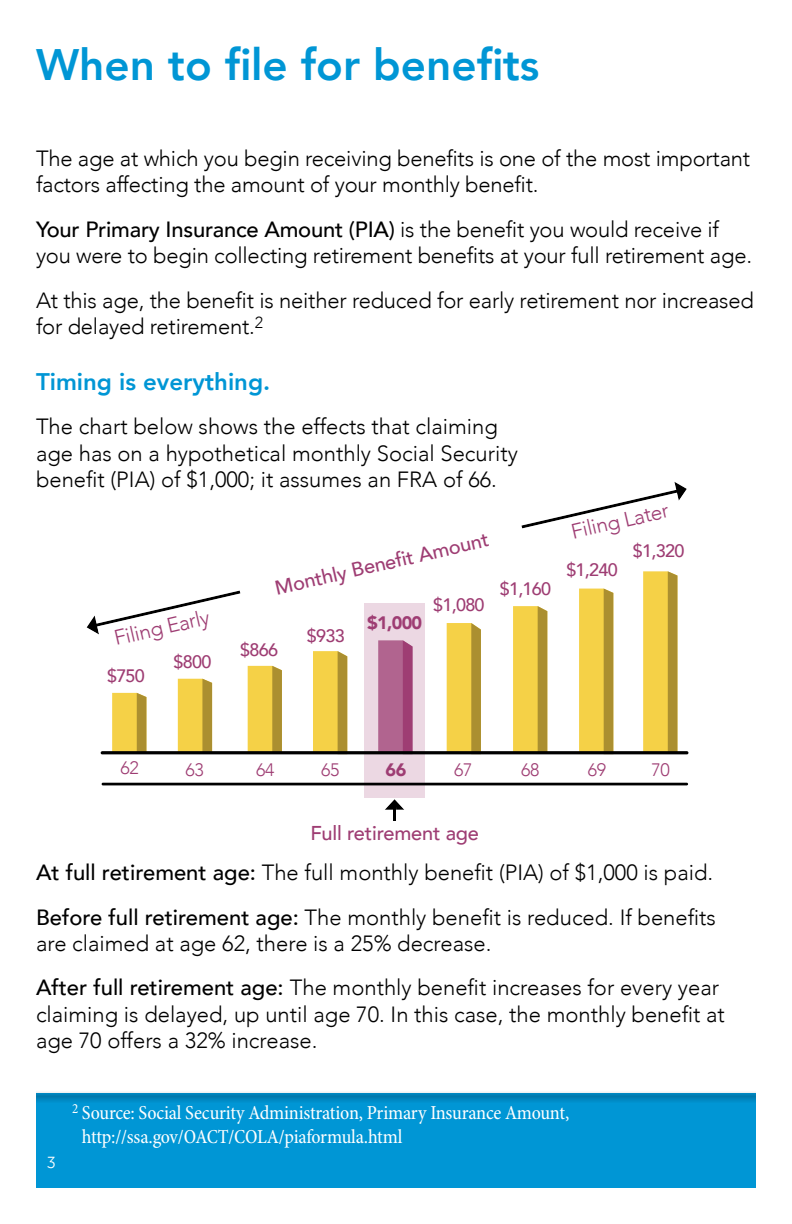
<style>
.page{position:relative;width:792px;height:1224px;background:#fff}
.page>*{position:absolute;margin:0;border:0;box-sizing:border-box;transform-origin:0 0}
.t1{font:800 44px "Avenir";color:#0096d5}
.t2{font:800 24px "Avenir";color:#0096d5}
.t3{font:300 22px/26.4px "Avenir";color:#000}
.t4{font:300 21px "Avenir";color:#9e3d73}
.t5{font:condensed 20px/24px "Minion Pro";letter-spacing:-.01em;color:#fff}
.t6{font:500 20px "Avenir";letter-spacing:-.01em;color:#9e3d73}
.t7{font:500 18px "Avenir";letter-spacing:-.04em;color:#9e3d73}
.t8{font:300 18px "Avenir";letter-spacing:-.02em;color:#9e3d73}
.t9{font:900 18px "Avenir";color:#9e3d73}
.t10{font:16px "Museo Sans 300";color:#fff}
.s1{font-weight:500}
</style>
<div class="page">
<svg style="left:36px;top:1092px;width:720px;height:95px;background:#0295d2"></svg>
<svg style="left:112px;top:693px;width:34px;height:55px;background:#e1c043"></svg>
<svg style="left:178px;top:679px;width:34px;height:69px;background:#e0bf41"></svg>
<div style="left:364px;top:603px;width:61px;height:195px;background:#ecd8e3"></div>
<svg style="left:579px;top:636px;width:34px;height:112px;background:#e0bf41"></svg>
<svg style="left:643px;top:636px;width:34px;height:112px;background:#e0bf41"></svg>
<div style="left:100px;top:748px;width:592px;height:8px;background:#000;opacity:.48"></div>
<svg style="left:86px;top:482px;width:601px;height:154px"></svg>
<svg style="left:236px;top:512px;width:311px;height:242px"></svg>
<div style="left:100px;top:780px;width:592px;height:6px;background:#000;opacity:.48"></div>
<div style="left:384px;top:796px;width:24px;height:26px;background:#000;opacity:.48"></div>
<h1 class="t1" style="left:36px;top:30px;width:505px">When to file for benefits</h1>
<p class="t3" style="left:36px;top:145px;width:716px">The age at which you begin receiving benefits is one of the most important factors affecting the amount of your monthly benefit.</p>
<p class="t3" style="left:36px;top:216px;width:718px"><span class="s1">Your Primary Insurance Amount (PIA)</span> is the benefit you would receive if you were to begin collecting retirement benefits at your full retirement age.</p>
<p class="t3" style="left:36px;top:287px;width:719px">At this age, the benefit is neither reduced for early retirement nor increased for delayed retirement.<sup>2</sup></p>
<p class="t2" style="left:36px;top:363px;width:236px">Timing is everything.</p>
<p class="t3" style="left:36px;top:413px;width:483px">The chart below shows the effects that claiming age has on a hypothetical monthly Social Security benefit (PIA) of $1,000; it assumes an FRA of 66.</p>
<p class="t4" style="left:112px;top:626px;width:99px;rotate:-13deg">Filing Early</p>
<p class="t7" style="left:107px;top:660px;width:39px">$750</p>
<p class="t7" style="left:174px;top:647px;width:39px">$800</p>
<p class="t6" style="left:271px;top:571px;width:220px;rotate:-13deg">Monthly Benefi t Amount</p>
<p class="t7" style="left:240px;top:634px;width:39px">$866</p>
<p class="t7" style="left:307px;top:620px;width:39px">$933</p>
<p class="t9" style="left:367px;top:607px;width:57px">$1,000</p>
<p class="t7" style="left:433px;top:589px;width:53px">$1,080</p>
<p class="t7" style="left:500px;top:573px;width:53px">$1,160</p>
<p class="t4" style="left:569px;top:520px;width:101px;rotate:-13deg">Filing Later</p>
<p class="t7" style="left:566px;top:555px;width:53px">$1,240</p>
<p class="t7" style="left:633px;top:535px;width:53px">$1,320</p>
<p class="t8" style="left:120px;top:757px;width:20px">62</p>
<p class="t8" style="left:185px;top:759px;width:20px">63</p>
<p class="t8" style="left:256px;top:759px;width:20px">64</p>
<p class="t8" style="left:321px;top:759px;width:20px">65</p>
<p class="t9" style="left:386px;top:754px;width:22px">66</p>
<p class="t8" style="left:454px;top:759px;width:20px">67</p>
<p class="t6" style="left:310px;top:816px;width:170px">Full retirement age</p>
<p class="t8" style="left:521px;top:759px;width:20px">68</p>
<p class="t8" style="left:588px;top:759px;width:20px">69</p>
<p class="t8" style="left:651px;top:759px;width:20px">70</p>
<p class="t3" style="left:36px;top:850px;width:681px;line-height:44.4px"><span class="s1">At full retirement age:</span> The full monthly benefit (PIA) of $1,000 is paid.<br><span class="s1">Before full retirement age:</span> The monthly benefit is reduced. If benefits</p>
<p class="t3" style="left:36px;top:921px;width:685px;line-height:44.4px">are claimed at age 62, there is a 25% decrease.<br><span class="s1">After full retirement age:</span> The monthly benefit increases for every year</p>
<p class="t3" style="left:36px;top:1001px;width:690px">claiming is delayed, up until age 70. In this case, the monthly benefit at age 70 offers a 32% increase.</p>
<p class="t10" style="left:47px;top:1154px;width:10px">3</p>
<p class="t5" style="left:82px;top:1101px;width:489px;text-indent:-10px"><sup>2</sup> Source: Social Security Administration, Primary Insurance Amount, http://ssa.gov/OACT/COLA/piaformula.html</p>
</div>
